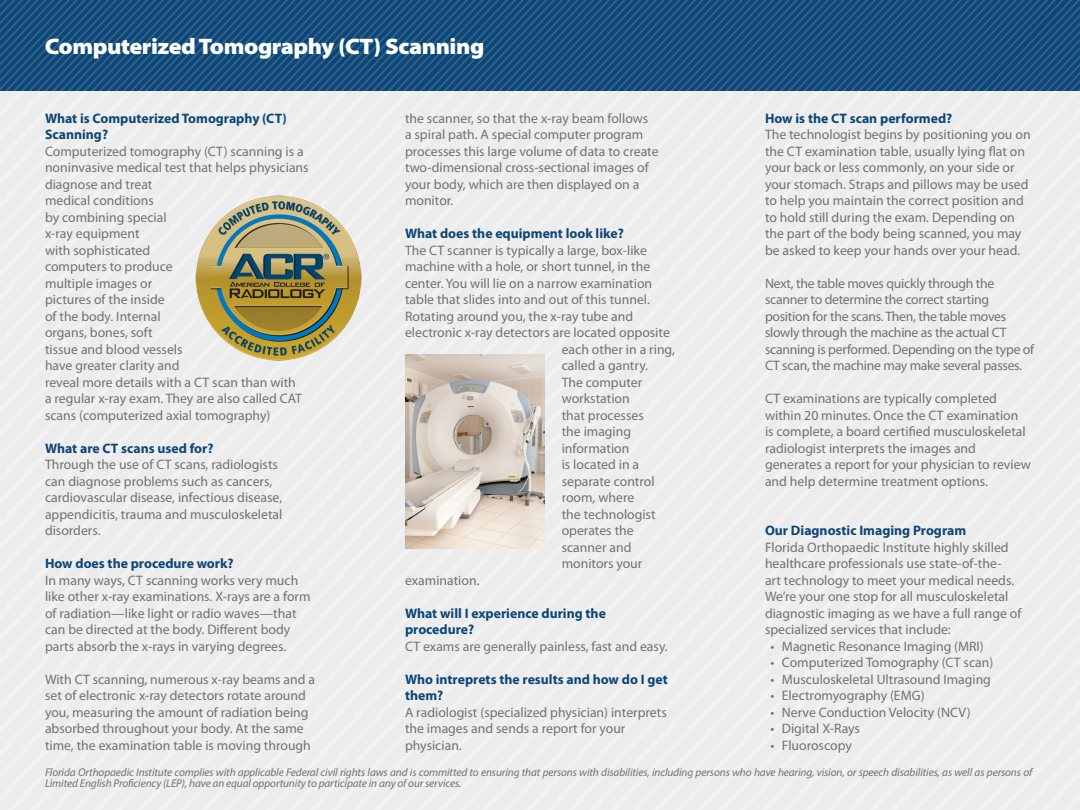
<style>
.page{position:relative;width:1080px;height:810px;background:#fff}
.page>*{position:absolute;margin:0;border:0;box-sizing:border-box;transform-origin:0 0}
.t1{font:900 semi-expanded 22.5px "Myriad Pro";letter-spacing:-.02em;color:#fff}
.Normal__Web{font:13.75px/16.5px "Myriad Pro";color:#717275}
.Normal__Web-2{font:700 13.75px/16.5px "Myriad Pro";color:#0c4676}
.Normal__Web-3{font:13.75px/16.5px "Myriad Pro";letter-spacing:-.02em;color:#717275}
.t2{font:italic 11.25px/11.2px "Myriad Pro";letter-spacing:-.01em;color:#717275}
</style>
<div class="page">
<div style="left:0;top:91px;width:1080px;height:719px;background:#edecec"></div>
<svg style="left:894px;top:0;width:186px;height:91px;background:#184f7c"></svg>
<svg style="left:845px;top:0;width:49px;height:91px;background:#184f7c"></svg>
<svg style="left:816px;top:0;width:20px;height:91px;background:#184f7c"></svg>
<svg style="left:776px;top:0;width:40px;height:91px;background:#184f7c"></svg>
<svg style="left:695px;top:0;width:53px;height:91px;background:#184f7c"></svg>
<svg style="left:650px;top:0;width:45px;height:91px;background:#184f7c"></svg>
<svg style="left:602px;top:0;width:48px;height:91px;background:#184f7c"></svg>
<svg style="left:572px;top:0;width:21px;height:91px;background:#184f7c"></svg>
<svg style="left:533px;top:0;width:39px;height:91px;background:#184f7c"></svg>
<svg style="left:452px;top:0;width:52px;height:91px;background:#174f7c"></svg>
<svg style="left:0;top:0;width:452px;height:91px;background:#184f7c"></svg>
<img style="left:405px;top:355px;width:139px;height:194px">
<img style="left:184px;top:188px;width:191px;height:176px">
<p class="t1" style="left:45px;top:33px;width:441px">Computerized Tomography (CT) Scanning</p>
<p class="Normal__Web-2" style="left:45px;top:110px;width:243px">What is Computerized Tomography (CT)<br>Scanning?</p>
<p class="Normal__Web" style="left:45px;top:143px;width:265px">Computerized tomography (CT) scanning is a noninvasive medical test that helps physicians diagnose and treat<br>medical conditions<br>by combining special<br>x-ray equipment<br>with sophisticated<br>computers to produce<br>multiple images or<br>pictures of the inside<br>of the body. Internal<br>organs, bones, soft<br>tissue and blood vessels<br>have greater clarity and<br>reveal more details with a CT scan than with<br>a regular x-ray exam. They are also called CAT scans (computerized axial tomography)</p>
<p class="Normal__Web-2" style="left:45px;top:440px;width:170px">What are CT scans used for?</p>
<p class="Normal__Web" style="left:45px;top:457px;width:239px">Through the use of CT scans, radiologists can diagnose problems such as cancers, cardiovascular disease, infectious disease, appendicitis, trauma and musculoskeletal disorders.</p>
<p class="Normal__Web-2" style="left:45px;top:556px;width:190px">How does the procedure work?</p>
<p class="Normal__Web" style="left:45px;top:572px;width:267px">In many ways, CT scanning works very much like other x-ray examinations. X-rays are a form of radiation—like light or radio waves—that can be directed at the body. Different body parts absorb the x-rays in varying degrees.</p>
<p class="Normal__Web" style="left:45px;top:671px;width:272px">With CT scanning, numerous x-ray beams and a set of electronic x-ray detectors rotate around you, measuring the amount of radiation being absorbed throughout your body. At the same time, the examination table is moving through</p>
<p class="Normal__Web" style="left:405px;top:110px;width:255px">the scanner, so that the x-ray beam follows<br>a spiral path. A special computer program processes this large volume of data to create two-dimensional cross-sectional images of your body, which are then displayed on a monitor.</p>
<p class="Normal__Web-2" style="left:405px;top:226px;width:220px">What does the equipment look like?</p>
<p class="Normal__Web" style="left:405px;top:242px;width:243px">The CT scanner is typically a large, box-like</p>
<p class="Normal__Web" style="left:405px;top:259px;width:247px">machine with a hole, or short tunnel, in the</p>
<p class="Normal__Web" style="left:405px;top:275px;width:249px">center. You will lie on a narrow examination</p>
<p class="Normal__Web" style="left:405px;top:292px;width:246px">table that slides into and out of this tunnel.</p>
<p class="Normal__Web" style="left:405px;top:308px;width:230px">Rotating around you, the x-ray tube and</p>
<p class="Normal__Web" style="left:405px;top:325px;width:266px">electronic x-ray detectors are located opposite</p>
<p class="Normal__Web" style="left:562px;top:341px;width:115px">each other in a ring,</p>
<p class="Normal__Web" style="left:562px;top:358px;width:88px">called a gantry.</p>
<p class="Normal__Web" style="left:562px;top:374px;width:82px">The computer</p>
<p class="Normal__Web" style="left:562px;top:391px;width:70px">workstation</p>
<p class="Normal__Web" style="left:562px;top:407px;width:84px">that processes</p>
<p class="Normal__Web" style="left:562px;top:424px;width:71px">the imaging</p>
<p class="Normal__Web" style="left:562px;top:440px;width:69px">information</p>
<p class="Normal__Web" style="left:562px;top:457px;width:79px">is located in a</p>
<p class="Normal__Web" style="left:562px;top:473px;width:94px">separate control</p>
<p class="Normal__Web" style="left:562px;top:490px;width:74px">room, where</p>
<p class="Normal__Web" style="left:562px;top:506px;width:95px">the technologist</p>
<p class="Normal__Web" style="left:562px;top:523px;width:74px">operates the</p>
<p class="Normal__Web" style="left:562px;top:539px;width:71px">scanner and</p>
<p class="Normal__Web" style="left:562px;top:556px;width:82px">monitors your</p>
<p class="Normal__Web" style="left:405px;top:572px;width:76px">examination.</p>
<p class="Normal__Web-2" style="left:405px;top:605px;width:202px">What will I experience during the procedure?</p>
<p class="Normal__Web" style="left:405px;top:638px;width:264px">CT exams are generally painless, fast and easy.</p>
<p class="Normal__Web-2" style="left:405px;top:671px;width:264px">Who intreprets the results and how do I get them?</p>
<p class="Normal__Web" style="left:405px;top:704px;width:263px">A radiologist (specialized physician) interprets the images and sends a report for your physician.</p>
<p class="Normal__Web-2" style="left:765px;top:110px;width:189px">How is the CT scan performed?</p>
<p class="Normal__Web" style="left:765px;top:127px;width:267px">The technologist begins by positioning you on the CT examination table, usually lying flat on your back or less commonly, on your side or your stomach. Straps and pillows may be used to help you maintain the correct position and to hold still during the exam. Depending on the part of the body being scanned, you may be asked to keep your hands over your head.</p>
<p class="Normal__Web-3" style="left:765px;top:275px;width:271px">Next, the table moves quickly through the scanner to determine the correct starting position for the scans. Then, the table moves slowly through the machine as the actual CT scanning is performed. Depending on the type of CT scan, the machine may make several passes.</p>
<p class="Normal__Web" style="left:765px;top:391px;width:267px">CT examinations are typically completed within 20 minutes. Once the CT examination<br>is complete, a board certified musculoskeletal radiologist interprets the images and generates a report for your physician to review and help determine treatment options.</p>
<p class="Normal__Web-2" style="left:765px;top:523px;width:203px">Our Diagnostic Imaging Program</p>
<p class="Normal__Web" style="left:765px;top:539px;width:258px">Florida Orthopaedic Institute highly skilled healthcare professionals use state-of-the-<br>art technology to meet your medical needs.<br>We’re your one stop for all musculoskeletal diagnostic imaging as we have a full range of specialized services that include:</p>
<p class="Normal__Web" style="left:771px;top:638px;width:215px">• Magnetic Resonance Imaging (MRI)</p>
<p class="Normal__Web" style="left:771px;top:655px;width:224px">• Computerized Tomography (CT scan)</p>
<p class="Normal__Web" style="left:771px;top:671px;width:222px">• Musculoskeletal Ultrasound Imaging</p>
<p class="Normal__Web" style="left:771px;top:688px;width:155px">• Electromyography (EMG)</p>
<p class="Normal__Web" style="left:771px;top:704px;width:202px">• Nerve Conduction Velocity (NCV)</p>
<p class="Normal__Web" style="left:771px;top:721px;width:91px">• Digital X-Rays</p>
<p class="Normal__Web" style="left:771px;top:737px;width:83px">• Fluoroscopy</p>
<p class="t2" style="left:45px;top:767px;width:989px">Florida Orthopaedic Institute complies with applicable Federal civil rights laws and is committed to ensuring that persons with disabilities, including persons who have hearing, vision, or speech disabilities, as well as persons of<br>Limited English Proficiency (LEP), have an equal opportunity to participate in any of our services.</p>
</div>
